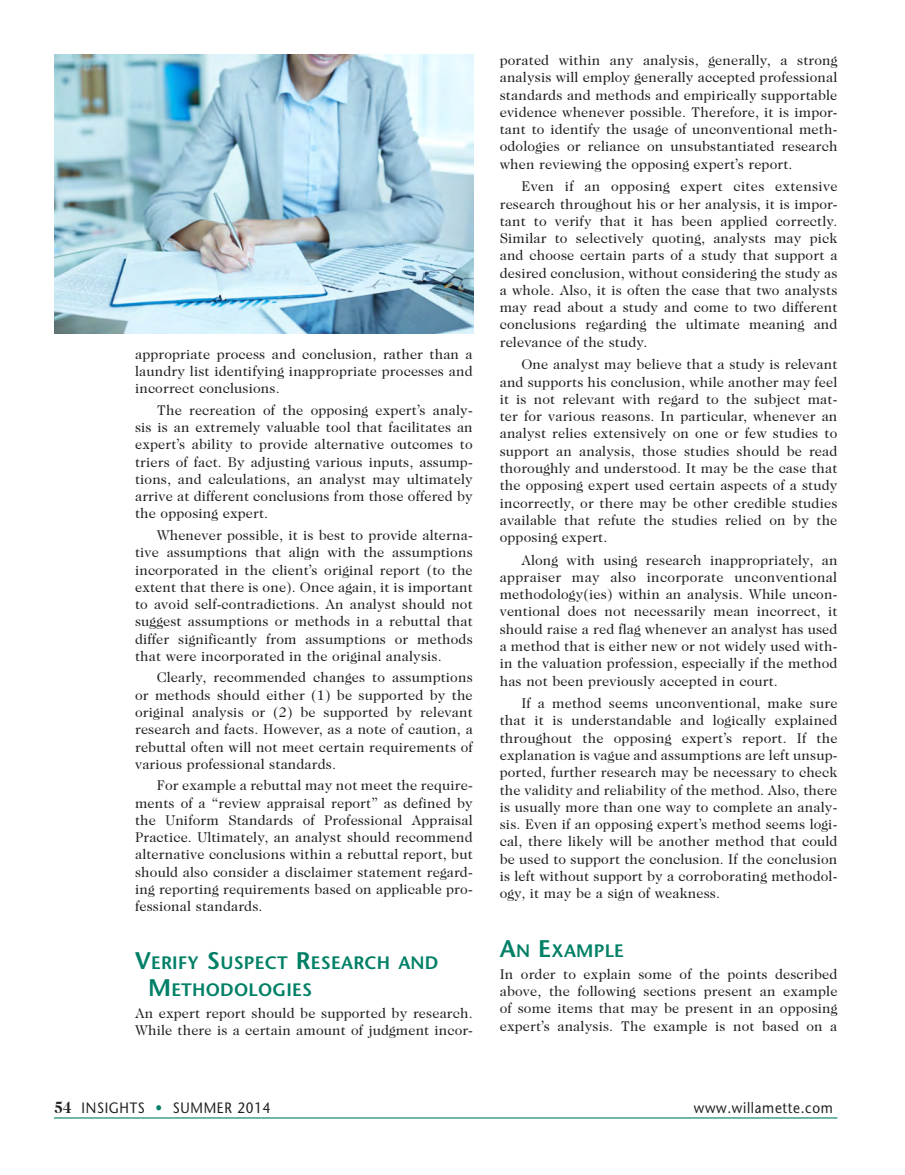
<style>
.page{position:relative;width:905px;height:1175px;background:#fff}
.page>*{position:absolute;margin:0;border:0;box-sizing:border-box;transform-origin:0 0}
.Sub_Heads_Stone{font:600 18px/27px "Stone Sans";letter-spacing:.015em;color:#008066}
.t1{font:15px "Stone Sans";letter-spacing:.05em;color:#231f20;scale:.9 1}
.body{font:14.25px/17.2px "Caslon Two Twenty Four";letter-spacing:.01em;color:#231f20;text-align:justify}
.body__Intro_Paragr{font:14.25px/17.2px "Caslon Two Twenty Four";letter-spacing:.01em;color:#231f20;text-align:justify}
.s1{font-size:24px}
.s2{font-family:"Caslon Two Twenty Four";font-weight:700;font-size:16.5px}
.s3{color:#008066}
</style>
<div class="page">
<hr style="left:54px;top:1117px;width:783px;height:1px;background:#008066">
<img style="left:54px;top:54px;width:419px;height:280px">
<p class="body__Intro_Paragr" style="left:135px;top:345px;width:339px">appropriate process and conclusion, rather than a laundry list identifying inappropriate processes and incorrect conclusions.</p>
<p class="body" style="left:135px;top:401px;width:339px;text-indent:22px">The recreation of the opposing expert’s analy&shy;sis is an extremely valuable tool that facilitates an expert’s ability to provide alternative outcomes to triers of fact. By adjusting various inputs, assump&shy;tions, and calculations, an analyst may ultimately arrive at different conclusions from those offered by the opposing expert.</p>
<p class="body" style="left:135px;top:526px;width:339px;text-indent:22px">Whenever possible, it is best to provide alterna&shy;tive assumptions that align with the assumptions incorporated in the client’s original report (to the extent that there is one). Once again, it is important to avoid self-contradictions. An analyst should not suggest assumptions or methods in a rebuttal that differ significantly from assumptions or methods that were incorporated in the original analysis.</p>
<p class="body" style="left:135px;top:669px;width:339px;text-indent:22px">Clearly, recommended changes to assumptions or methods should either (1) be supported by the original analysis or (2) be supported by relevant research and facts. However, as a note of caution, a rebuttal often will not meet certain requirements of various professional standards.</p>
<p class="body" style="left:135px;top:776px;width:339px;text-indent:22px">For example a rebuttal may not meet the require&shy;ments of a “review appraisal report” as defined by the Uniform Standards of Professional Appraisal Practice. Ultimately, an analyst should recommend alternative conclusions within a rebuttal report, but should also consider a disclaimer statement regard&shy;ing reporting requirements based on applicable pro&shy;fessional standards.</p>
<p class="Sub_Heads_Stone" style="left:148px;top:949px;width:292px;text-indent:-13px"><span class="s1">V</span>ERIFY <span class="s1">S</span>USPECT <span class="s1">R</span>ESEARCH AND<br><span class="s1">M</span> ETHODOLOGIES</p>
<p class="body__Intro_Paragr" style="left:135px;top:1004px;width:339px">An expert report should be supported by research.<br>While there is a certain amount of judgment incor-</p>
<p class="body__Intro_Paragr" style="left:500px;top:52px;width:339px">porated within any analysis, generally, a strong analysis will employ generally accepted professional standards and methods and empirically supportable evidence whenever possible. Therefore, it is impor&shy;tant to identify the usage of unconventional meth&shy;odologies or reliance on unsubstantiated research when reviewing the opposing expert’s report.</p>
<p class="body" style="left:500px;top:178px;width:339px;text-indent:22px">Even if an opposing expert cites extensive research throughout his or her analysis, it is impor&shy;tant to verify that it has been applied correctly.<br>Similar to selectively quoting, analysts may pick and choose certain parts of a study that support a desired conclusion, without considering the study as a whole. Also, it is often the case that two analysts may read about a study and come to two different conclusions regarding the ultimate meaning and relevance of the study.</p>
<p class="body" style="left:500px;top:356px;width:339px;text-indent:22px">One analyst may believe that a study is relevant and supports his conclusion, while another may feel it is not relevant with regard to the subject mat&shy;ter for various reasons. In particular, whenever an analyst relies extensively on one or few studies to support an analysis, those studies should be read thoroughly and understood. It may be the case that the opposing expert used certain aspects of a study incorrectly, or there may be other credible studies available that refute the studies relied on by the opposing expert.</p>
<p class="body" style="left:500px;top:551px;width:339px;text-indent:22px">Along with using research inappropriately, an appraiser may also incorporate unconventional methodology(ies) within an analysis. While uncon&shy;ventional does not necessarily mean incorrect, it should raise a red flag whenever an analyst has used a method that is either new or not widely used with&shy;in the valuation profession, especially if the method has not been previously accepted in court.</p>
<p class="body" style="left:500px;top:694px;width:339px;text-indent:22px">If a method seems unconventional, make sure that it is understandable and logically explained throughout the opposing expert’s report. If the explanation is vague and assumptions are left unsup&shy;ported, further research may be necessary to check the validity and reliability of the method. Also, there is usually more than one way to complete an analy&shy;sis. Even if an opposing expert’s method seems logi&shy;cal, there likely will be another method that could be used to support the conclusion. If the conclusion is left without support by a corroborating methodol&shy;ogy, it may be a sign of weakness.</p>
<p class="Sub_Heads_Stone" style="left:500px;top:937px;width:126px"><span class="s1">A</span>N <span class="s1">E</span>XAMPLE</p>
<p class="body__Intro_Paragr" style="left:500px;top:965px;width:339px">In order to explain some of the points described above, the following sections present an example of some items that may be present in an opposing expert’s analysis. The example is not based on a</p>
<p class="t1" style="left:54px;top:1098px;width:242px"><span class="s2">54</span> INSIGHTS <span class="s3">•</span> SUMMER 2014</p>
<p class="t1" style="left:693px;top:1098px;width:156px">www.willamette. com</p>
</div>
